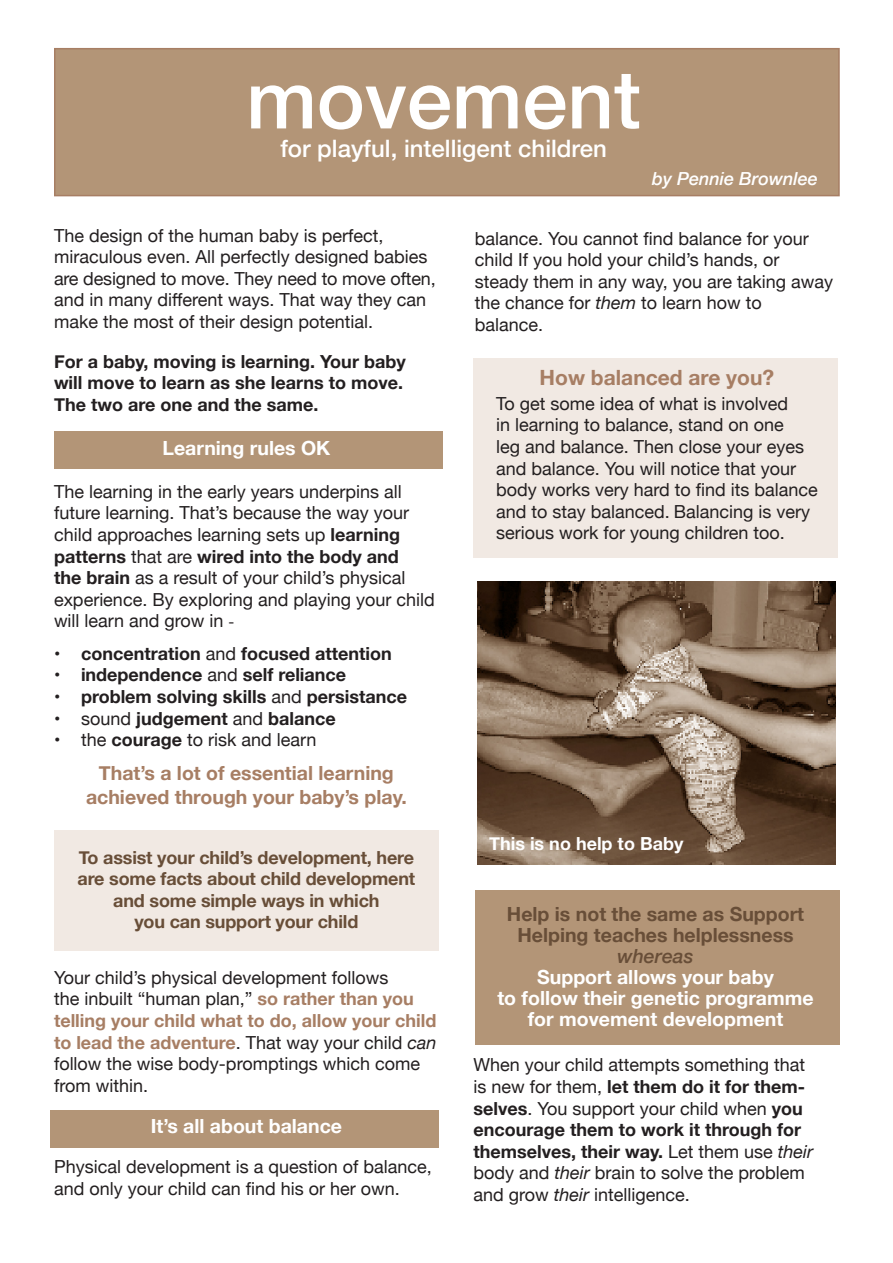
<style>
.page{position:relative;width:893px;height:1263px;background:#fff}
.page>*{position:absolute;margin:0;border:0;box-sizing:border-box;transform-origin:0 0}
.t1{font:500 81px "Helvetica Neue";color:#fff}
.t2{font:500 24px "Helvetica Neue";color:#fff}
.t3{font:700 21px "Helvetica Neue";color:#a77e64}
.t4{font:700 19.5px/21px "Helvetica Neue";color:#fff;text-align:center}
.t5{font:700 19.5px/23.4px "Helvetica Neue";color:#a77e64;text-align:center}
.t6{font:700 19.5px/21px "Helvetica Neue";color:#684e38;text-align:center}
.t7{font:italic 500 19.5px "Helvetica Neue";color:#684e38}
.t8{font:18px/21.6px "Helvetica Neue";color:#231f20}
.t9{font:700 18px/21.6px "Helvetica Neue";color:#231f20}
.t10{font:700 18px/21.6px "Helvetica Neue";letter-spacing:-.01em;color:#684e38;text-align:center}
.t11{font:700 18px "Helvetica Neue";color:#fff}
.t12{font:italic 500 18px "Helvetica Neue";color:#fff}
.s1{font-weight:700}
.s2{font-size:15px}
.s3{font-weight:400}
.s4{font-weight:700;color:#a77e64}
.s5{font-style:italic}
</style>
<div class="page">
<div style="left:476px;top:890px;width:364px;height:155px;background:#b39577"></div>
<div style="left:473px;top:358px;width:365px;height:199px;background:#f1e9e3"></div>
<div style="left:50px;top:1111px;width:389px;height:37px;background:#b39577"></div>
<div style="left:54px;top:432px;width:388px;height:37px;background:#b39577"></div>
<div style="left:54px;top:48px;width:786px;height:148px;background:#b39577;border:2px solid #a77e64"></div>
<div style="left:54px;top:830px;width:385px;height:121px;background:#f1e9e3"></div>
<img style="left:478px;top:581px;width:357px;height:284px">
<h1 class="t1" style="left:246px;top:34px;width:396px">movement</h1>
<h2 class="t2" style="left:280px;top:129px;width:328px">for playful, intelligent children</h2>
<p class="t12" style="left:652px;top:163px;width:167px">by Pennie Brownlee</p>
<p class="t8" style="left:54px;top:225px;width:383px">The design of the human baby is perfect, miraculous even. All perfectly designed babies are designed to move. They need to move often, and in many different ways. That way they can make the most of their design potential.</p>
<p class="t9" style="left:54px;top:351px;width:353px">For a baby, moving is learning. Your baby will move to learn as she learns to move.<br>The two are one and the same.</p>
<p class="t4" style="left:162px;top:438px;width:169px">Learning rules OK</p>
<p class="t8" style="left:54px;top:482px;width:382px">The learning in the early years underpins all future learning. That’s because the way your child approaches learning sets up <span class="s1">learning patterns</span> that are <span class="s1">wired into the body and<br>the brain</span> as a result of your child’s physical experience. By exploring and playing your child will learn and grow in <span class="s2">-</span></p>
<p class="t9" style="left:54px;top:643px;width:339px">• concentration <span class="s3">and</span> focused attention</p>
<p class="t9" style="left:54px;top:665px;width:294px">• independence <span class="s3">and</span> self reliance</p>
<p class="t9" style="left:54px;top:686px;width:355px">• problem solving skills <span class="s3">and</span> persistance</p>
<p class="t9" style="left:54px;top:708px;width:283px"><span class="s3">• sound</span> judgement <span class="s3">and</span> balance</p>
<p class="t8" style="left:54px;top:730px;width:264px">• the <span class="s1">courage</span> to risk and learn</p>
<p class="t5" style="left:86px;top:762px;width:322px">That’s a lot of essential learning achieved through your baby’s play.</p>
<p class="t10" style="left:78px;top:847px;width:339px">To assist your child’s development, here are some facts about child development and some simple ways in which<br>you can support your child</p>
<p class="t8" style="left:54px;top:968px;width:384px">Your child’s physical development follows<br>the inbuilt “human plan,” <span class="s4">so rather than you telling your child what to do, allow your child to lead the adventure</span>. That way your child <span class="s5">can </span>follow the wise body-promptings which come from within.</p>
<p class="t4" style="left:151px;top:1116px;width:193px">It’s all about balance</p>
<p class="t8" style="left:54px;top:1157px;width:379px">Physical development is a question of balance, and only your child can find his or her own.</p>
<p class="t8" style="left:475px;top:228px;width:360px">balance. You cannot find balance for your child If you hold your child’s hands, or steady them in any way, you are taking away the chance for <span class="s5">them</span> to learn how to balance.</p>
<p class="t3" style="left:540px;top:361px;width:236px">How balanced are you?</p>
<p class="t8" style="left:496px;top:394px;width:323px">To get some idea of what is involved<br>in learning to balance, stand on one<br>leg and balance. Then close your eyes and balance. You will notice that your body works very hard to find its balance and to stay balanced. Balancing is very serious work for young children too.</p>
<p class="t11" style="left:489px;top:830px;width:196px">This is no help to Baby</p>
<p class="t6" style="left:507px;top:903px;width:299px">Help is not the same as Support<br>Helping teaches helplessness</p>
<p class="t7" style="left:618px;top:939px;width:77px">whereas</p>
<p class="t4" style="left:497px;top:966px;width:318px">Support allows your baby<br>to follow their genetic programme for movement development</p>
<p class="t8" style="left:473px;top:1055px;width:341px">When your child attempts something that is new for them, <span class="s1">let them do it for them&shy;selves</span>. You support your child when <span class="s1">you encourage them to work it through for themselves, their way.</span> Let them use <span class="s5">their </span>body and <span class="s5">their</span> brain to solve the problem and grow <span class="s5">their</span> intelligence.</p>
</div>
